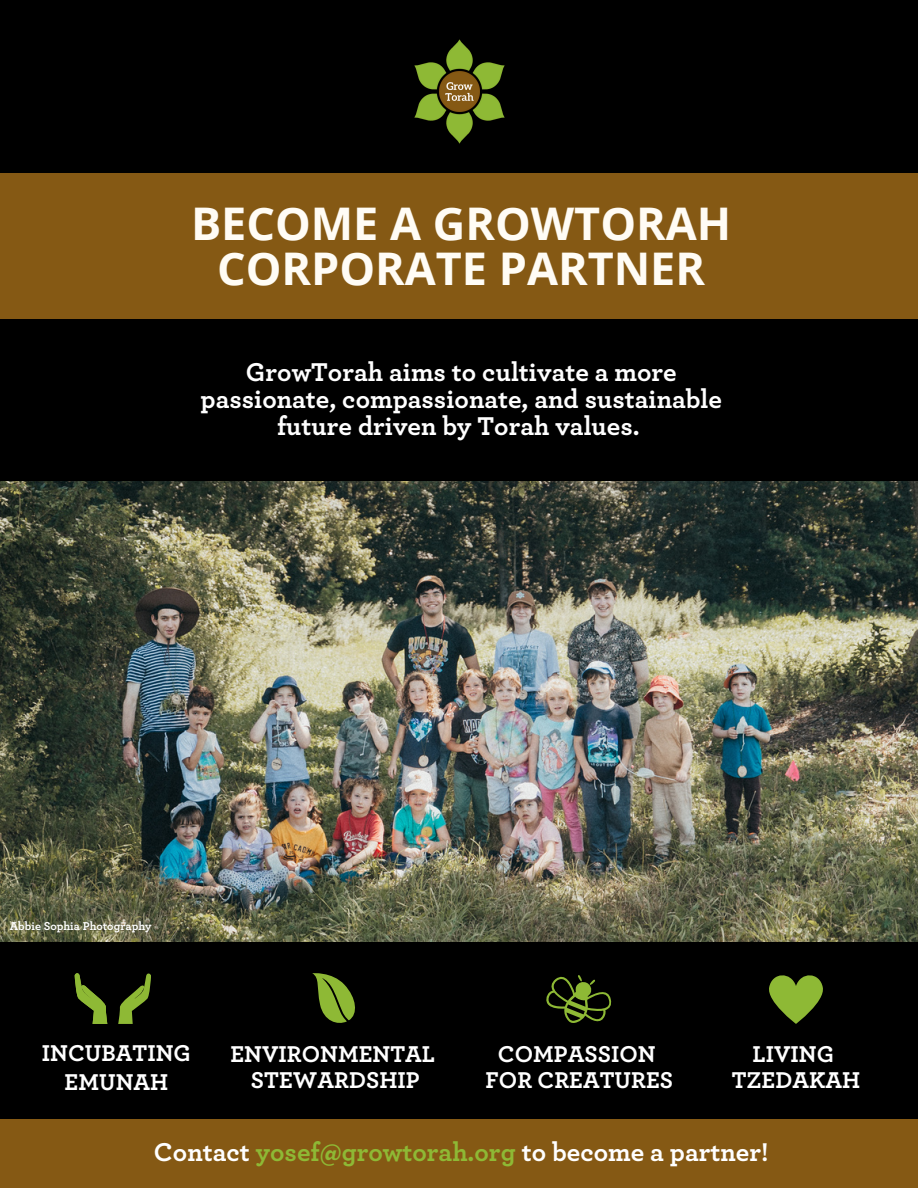
<style>
.page{position:relative;width:918px;height:1188px;background:#000}
.page>*{position:absolute;margin:0;border:0;box-sizing:border-box;transform-origin:0 0}
.t1{font:700 45px "Open Sans";color:#fffcf5}
.t2{font:700 27px/27px "Archer";color:#fff;text-align:center}
.t3{font:700 24px "Archer";color:#fff}
.t4{font:700 12px "Archer";color:#fff}
.s1{color:#8eb935}
</style>
<div class="page">
<img style="left:0;top:482px;width:918px;height:460px">
<div style="left:0;top:173px;width:918px;height:145px;background:#855914"></div>
<div style="left:0;top:1119px;width:918px;height:69px;background:#855914"></div>
<img style="left:414px;top:39px;width:91px;height:105px">
<svg style="left:312px;top:973px;width:43px;height:50px"></svg>
<svg style="left:118px;top:973px;width:33px;height:51px"></svg>
<svg style="left:74px;top:973px;width:33px;height:51px"></svg>
<svg style="left:769px;top:975px;width:54px;height:49px"></svg>
<svg style="left:546px;top:975px;width:66px;height:48px"></svg>
<p class="t1" style="left:191px;top:192px;width:542px">BECOME A GROWTORAH</p>
<p class="t1" style="left:217px;top:237px;width:490px">CORPORATE PARTNER</p>
<p class="t2" style="left:201px;top:359px;width:523px">GrowTorah aims to cultivate a more passionate, compassionate, and sustainable future driven by Torah values.</p>
<p class="t4" style="left:10px;top:920px;width:143px">Abbie Sophia Photography</p>
<p class="t3" style="left:42px;top:1041px;width:150px">INCUBATING</p>
<p class="t3" style="left:65px;top:1071px;width:105px">EMUNAH</p>
<p class="t3" style="left:230px;top:1043px;width:206px">ENVIRONMENTAL</p>
<p class="t3" style="left:251px;top:1069px;width:170px">STEWARDSHIP</p>
<p class="t3" style="left:498px;top:1043px;width:159px">COMPASSION</p>
<p class="t3" style="left:486px;top:1069px;width:189px">FOR CREATURES</p>
<p class="t3" style="left:753px;top:1043px;width:83px">LIVING</p>
<p class="t3" style="left:732px;top:1069px;width:130px">TZEDAKAH</p>
<p class="t2" style="left:154px;top:1140px;width:616px">Contact <span class="s1">yosef@growtorah.org</span> to become a partner!</p>
</div>
